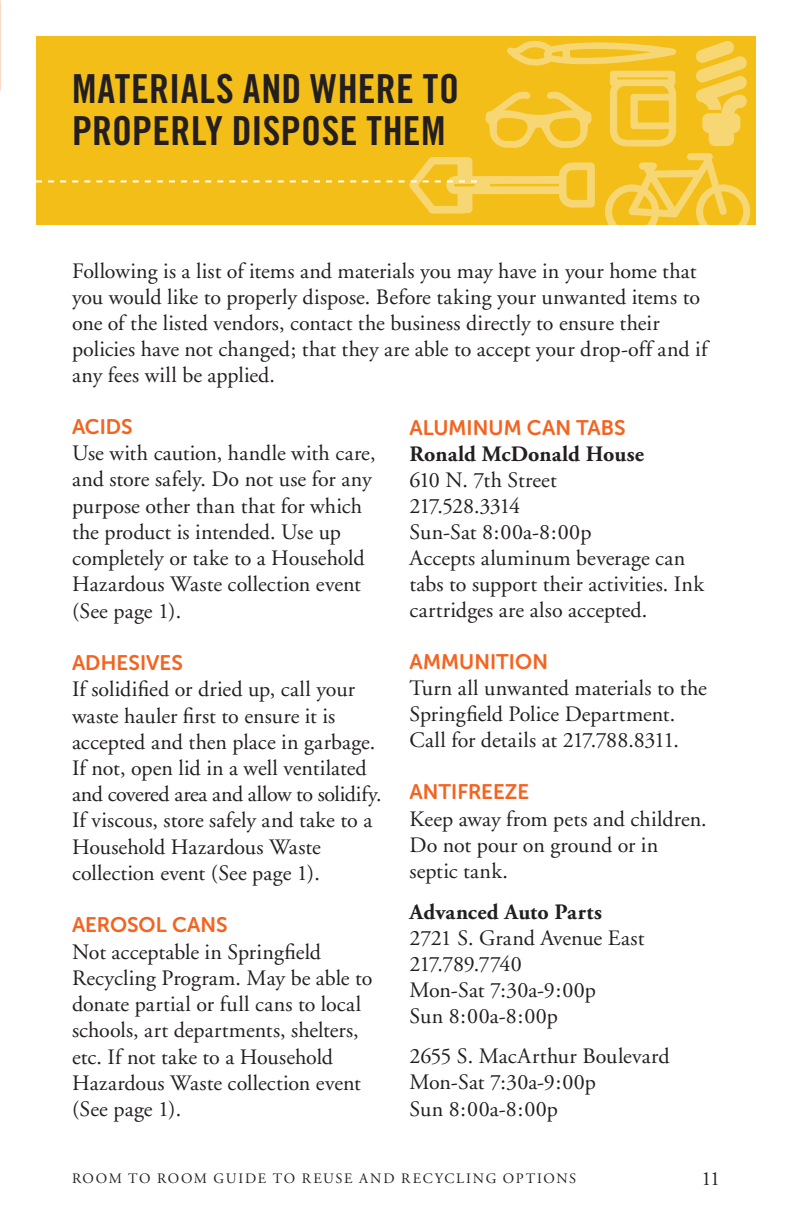
<style>
.page{position:relative;width:792px;height:1224px;background:#fff}
.page>*{position:absolute;margin:0;border:0;box-sizing:border-box;transform-origin:0 0}
.Section_Name{font:40px/42px "Trade Gothic Bold Cond Twenty";letter-spacing:.01em;color:#231f20}
.Body_1{font:22px/26.2px "Adobe Garamond";letter-spacing:.005em;color:#231f20}
.Materials_-_Business{font:700 22px "Adobe Garamond";letter-spacing:.005em;color:#231f20}
.Body_2_-_with_small{font:22px "Adobe Garamond";letter-spacing:.005em;color:#231f20}
.Body_1-2{font:22px "Adobe Garamond";letter-spacing:-.05em;color:#231f20}
.Body_1-3{font:22px "Adobe Garamond";letter-spacing:-.025em;color:#231f20}
.Subhead_4_-_Material{font:21px "Museo Sans Rounded 700";color:#f36421}
.t1{font:20px "Adobe Garamond";color:#231f20}
.t2{font:14.4px "Adobe Garamond";letter-spacing:.11em;color:#231f20}
</style>
<div class="page">
<div style="left:36px;top:36px;width:720px;height:189px;background:#f3be18"></div>
<svg style="left:36px;top:41px;width:715px;height:184px"></svg>
<p class="Section_Name" style="left:72px;top:67px;width:389px">MATERIALS AND WHERE TO<br>PROPERLY DISPOSE THEM</p>
<p class="Body_1" style="left:72px;top:259px;width:637px">Following is a list of items and materials you may have in your home that you would like to properly dispose. Before taking your unwanted items to one of the listed vendors, contact the business directly to ensure their policies have not changed; that they are able to accept your drop-off and if any fees will be applied.</p>
<p class="Subhead_4_-_Material" style="left:72px;top:415px;width:62px">ACIDS</p>
<p class="Body_1" style="left:72px;top:441px;width:305px">Use with caution, handle with care, and store safely. Do not use for any purpose other than that for which the product is intended. Use up completely or take to a Household<br>Hazardous Waste collection event (See page 1).</p>
<p class="Subhead_4_-_Material" style="left:72px;top:651px;width:112px">ADHESIVES</p>
<p class="Body_1" style="left:72px;top:677px;width:311px">If solidified or dried up, call your waste hauler first to ensure it is accepted and then place in garbage.<br>If not, open lid in a well ventilated and covered area and allow to solidify.<br>If viscous, store safely and take to a Household Hazardous Waste collection event (See page 1).</p>
<p class="Subhead_4_-_Material" style="left:72px;top:913px;width:157px">AEROSOL CANS</p>
<p class="Body_1" style="left:72px;top:939px;width:302px">Not acceptable in Springfield<br>Recycling Program. May be able to donate partial or full cans to local schools, art departments, shelters, etc. If not take to a Household<br>Hazardous Waste collection event (See page 1).</p>
<p class="Subhead_4_-_Material" style="left:410px;top:416px;width:218px">ALUMINUM CAN TABS</p>
<p class="Materials_-_Business" style="left:410px;top:442px;width:236px">Ronald McDonald House</p>
<p class="Body_1" style="left:410px;top:467px;width:149px">610 N. 7th Street</p>
<p class="Body_1-2" style="left:410px;top:494px;width:112px">217.528.3314</p>
<p class="Body_1" style="left:410px;top:519px;width:183px">Sun-Sat 8:00a-8:00p</p>
<p class="Body_1" style="left:410px;top:546px;width:296px">Accepts aluminum beverage can tabs to support their activities. Ink cartridges are also accepted.</p>
<p class="Subhead_4_-_Material" style="left:410px;top:650px;width:140px">AMMUNITION</p>
<p class="Body_1" style="left:410px;top:676px;width:299px">Turn all unwanted materials to the<br>Springfield Police Department.<br>Call for details at 217.788.8311.</p>
<p class="Subhead_4_-_Material" style="left:410px;top:781px;width:121px">ANTIFREEZE</p>
<p class="Body_1" style="left:410px;top:806px;width:299px">Keep away from pets and children.<br>Do not pour on ground or in septic tank.</p>
<p class="Materials_-_Business" style="left:410px;top:900px;width:194px">Advanced Auto Parts</p>
<p class="Body_1" style="left:410px;top:925px;width:236px">2721 S. Grand Avenue East</p>
<p class="Body_1-3" style="left:410px;top:952px;width:114px">217.789.7740</p>
<p class="Body_1" style="left:410px;top:977px;width:188px">Mon-Sat 7:30a-9:00p<br>Sun 8:00a-8:00p</p>
<p class="Body_2_-_with_small" style="left:410px;top:1045px;width:262px">2655 S. MacArthur Boulevard</p>
<p class="Body_1" style="left:410px;top:1070px;width:188px">Mon-Sat 7:30a-9:00p</p>
<p class="Body_1" style="left:410px;top:1096px;width:150px">Sun 8:00a-8:00p</p>
<p class="t2" style="left:72px;top:1171px;width:506px">ROOM TO ROOM GUIDE TO REUSE AND RECYCLING OPTIONS</p>
<p class="t1" style="left:701px;top:1168px;width:20px">11</p>
</div>
